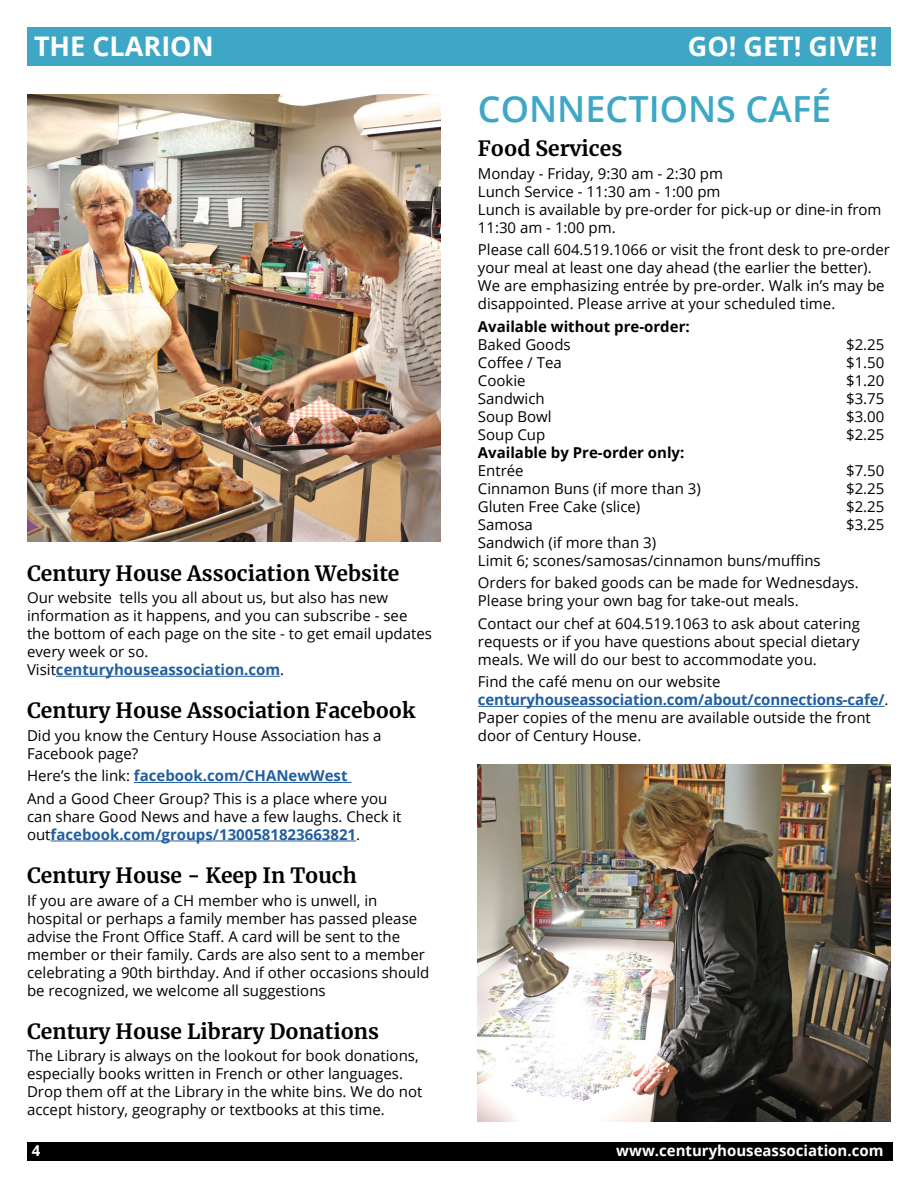
<style>
.page{position:relative;width:918px;height:1188px;background:#fff}
.page>*{position:absolute;margin:0;border:0;box-sizing:border-box;transform-origin:0 0}
.t1{font:600 36px "Open Sans";color:#3ea7c6}
.t2{font:700 27px "Open Sans";color:#fff}
.t3{font:700 21px "Merriweather";color:#000}
.t4{font:15px/18px "Open Sans";color:#000}
.t5{font:700 15px "Open Sans";color:#000}
.t6{font:700 15px "Open Sans";color:#fff}
.s1{font-weight:700;color:#215e9e}
</style>
<div class="page">
<div style="left:27px;top:1143px;width:865px;height:18px;background:#000"></div>
<div style="left:27px;top:27px;width:864px;height:39px;background:#3ea7c6"></div>
<hr style="left:56px;top:676px;width:224px;height:1px;background:#215e9e">
<hr style="left:134px;top:782px;width:218px;height:1px;background:#215e9e">
<hr style="left:51px;top:841px;width:305px;height:1px;background:#215e9e">
<hr style="left:478px;top:706px;width:407px;height:1px;background:#215e9e">
<img style="left:27px;top:94px;width:413px;height:448px">
<img style="left:478px;top:765px;width:413px;height:356px">
<h2 class="t2" style="left:34px;top:27px;width:181px">THE CLARION</h2>
<h2 class="t2" style="left:688px;top:27px;width:191px">GO! GET! GIVE!</h2>
<h3 class="t3" style="left:27px;top:558px;width:374px">Century House Association Website</h3>
<p class="t4" style="left:27px;top:588px;width:407px">Our website tells you all about us, but also has new information as it happens, and you can subscribe - see the bottom of each page on the site - to get email updates every week or so.<br>Visit<span class="s1">centuryhouseassociation.com</span>.</p>
<h3 class="t3" style="left:27px;top:696px;width:390px">Century House Association Facebook</h3>
<p class="t4" style="left:27px;top:726px;width:356px">Did you know the Century House Association has a<br>Facebook page?</p>
<p class="t4" style="left:27px;top:764px;width:362px;line-height:22.5px">Here’s the link: <span class="s1">facebook.com/CHANewWest<br></span>And a Good Cheer Group? This is a place where you</p>
<p class="t4" style="left:27px;top:807px;width:376px">can share Good News and have a few laughs. Check it out<span class="s1">facebook.com/groups/1300581823663821</span>.</p>
<h3 class="t3" style="left:27px;top:861px;width:331px">Century House - Keep In Touch</h3>
<p class="t4" style="left:27px;top:891px;width:404px">If you are aware of a CH member who is unwell, in hospital or perhaps a family member has passed please advise the Front Office Staff. A card will be sent to the member or their family. Cards are also sent to a member celebrating a 90th birthday. And if other occasions should be recognized, we welcome all suggestions</p>
<h3 class="t3" style="left:27px;top:1017px;width:354px">Century House Library Donations</h3>
<p class="t4" style="left:27px;top:1046px;width:397px">The Library is always on the lookout for book donations, especially books written in French or other languages.<br>Drop them off at the Library in the white bins. We do not accept history, geography or textbooks at this time.</p>
<h1 class="t1" style="left:478px;top:84px;width:355px">CONNECTIONS CAFÉ</h1>
<h3 class="t3" style="left:478px;top:134px;width:146px">Food Services</h3>
<p class="t4" style="left:478px;top:164px;width:405px">Monday - Friday, 9:30 am - 2:30 pm<br>Lunch Service - 11:30 am - 1:00 pm<br>Lunch is available by pre-order for pick-up or dine-in from 11:30 am - 1:00 pm.</p>
<p class="t4" style="left:478px;top:240px;width:413px">Please call 604.519.1066 or visit the front desk to pre-order your meal at least one day ahead (the earlier the better).<br>We are emphasizing entrée by pre-order. Walk in’s may be disappointed. Please arrive at your scheduled time.</p>
<p class="t5" style="left:478px;top:316px;width:213px">Available without pre-order:</p>
<p class="t4" style="left:478px;top:335px;width:94px">Baked Goods</p>
<p class="t4" style="left:846px;top:335px;width:40px">$2.25</p>
<p class="t4" style="left:478px;top:353px;width:85px">Coffee / Tea</p>
<p class="t4" style="left:846px;top:353px;width:40px">$1.50</p>
<p class="t4" style="left:478px;top:371px;width:49px">Cookie</p>
<p class="t4" style="left:846px;top:371px;width:40px">$1.20</p>
<p class="t4" style="left:478px;top:389px;width:68px">Sandwich</p>
<p class="t4" style="left:846px;top:389px;width:40px">$3.75</p>
<p class="t4" style="left:478px;top:407px;width:75px">Soup Bowl</p>
<p class="t4" style="left:846px;top:407px;width:40px">$3.00</p>
<p class="t4" style="left:478px;top:425px;width:69px">Soup Cup</p>
<p class="t4" style="left:846px;top:425px;width:40px">$2.25</p>
<p class="t5" style="left:478px;top:442px;width:208px">Available by Pre-order only:</p>
<p class="t4" style="left:478px;top:461px;width:47px">Entrée</p>
<p class="t4" style="left:846px;top:461px;width:40px">$7.50</p>
<p class="t4" style="left:478px;top:479px;width:224px">Cinnamon Buns (if more than 3)</p>
<p class="t4" style="left:846px;top:479px;width:40px">$2.25</p>
<p class="t4" style="left:478px;top:497px;width:164px">Gluten Free Cake (slice)</p>
<p class="t4" style="left:846px;top:497px;width:40px">$2.25</p>
<p class="t4" style="left:478px;top:515px;width:57px">Samosa</p>
<p class="t4" style="left:846px;top:515px;width:40px">$3.25</p>
<p class="t4" style="left:478px;top:533px;width:344px">Sandwich (if more than 3)<br>Limit 6; scones/samosas/cinnamon buns/muffins</p>
<p class="t4" style="left:478px;top:573px;width:382px">Orders for baked goods can be made for Wednesdays.<br>Please bring your own bag for take-out meals.</p>
<p class="t4" style="left:478px;top:614px;width:384px;text-align:justify">Contact our chef at 604.519.1063 to ask about catering requests or if you have questions about special dietary meals. We will do our best to accommodate you.</p>
<p class="t4" style="left:478px;top:672px;width:412px">Find the café menu on our website <span class="s1">centuryhouseassociation.com/about/connections-cafe/</span>.<br>Paper copies of the menu are available outside the front door of Century House.</p>
<p class="t6" style="left:32px;top:1140px;width:10px">4</p>
<p class="t6" style="left:616px;top:1140px;width:269px">www.centuryhouseassociation.com</p>
</div>
